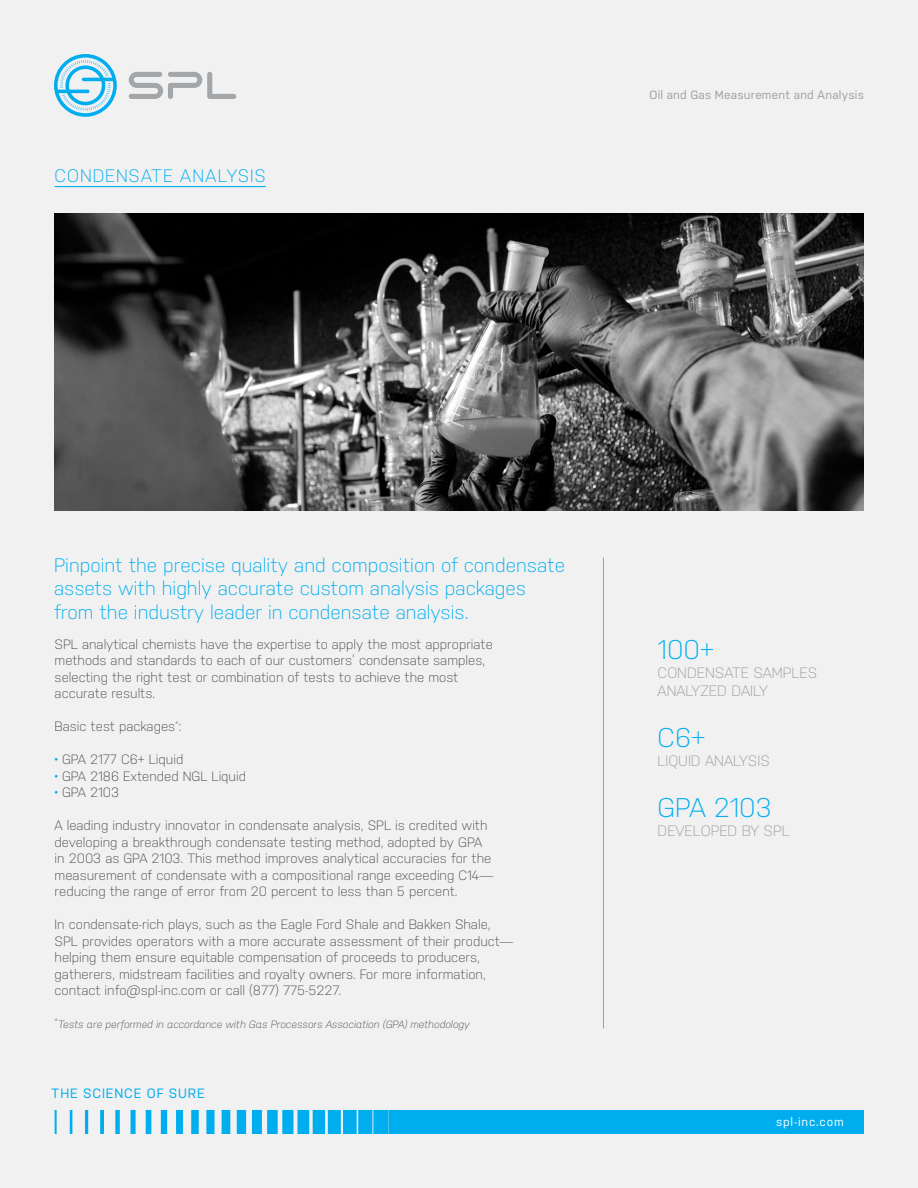
<style>
.page{position:relative;width:918px;height:1188px;background:#f1f1f2}
.page>*{position:absolute;margin:0;border:0;box-sizing:border-box;transform-origin:0 0}
.t1{font:300 27px "Nudista";color:#00aeef}
.t2{font:300 19.5px/23.4px "Nudista";color:#00aeef}
.t3{font:300 18px "Nudista";letter-spacing:.05em;color:#00aeef}
.t4{font:300 15px/18.8px "Nudista";color:#9d9fa2}
.t5{font:300 13.5px/16.5px "Nudista";color:#4d4d4f}
.t6{font:13.5px "Nudista";letter-spacing:.065em;color:#00aeef}
.t7{font:12px "Nudista";letter-spacing:.015em;color:#9d9fa2}
.t8{font:12px "Nudista";letter-spacing:.065em;color:#fff}
.t9{font:italic 300 10.5px "Nudista";color:#4d4d4f}
.s1{color:#00aeef}
</style>
<div class="page">
<svg style="left:54px;top:54px;width:63px;height:63px"></svg>
<svg style="left:129px;top:72px;width:107px;height:27px"></svg>
<hr style="left:55px;top:186px;width:211px;height:1px;background:#00aeef">
<img style="left:54px;top:214px;width:810px;height:297px">
<svg style="left:55px;top:1110px;width:809px;height:24px"></svg>
<hr style="left:603px;top:557px;width:1px;height:471px;background:#9d9fa2">
<h3 class="t3" style="left:55px;top:163px;width:213px">CONDENSATE ANALYSIS</h3>
<p class="t7" style="left:650px;top:86px;width:216px">Oil and Gas Measurement and Analysis</p>
<h2 class="t2" style="left:54px;top:552px;width:513px">Pinpoint the precise quality and composition of condensate assets with highly accurate custom analysis packages from the industry leader in condensate analysis.</h2>
<p class="t5" style="left:55px;top:635px;width:440px">SPL analytical chemists have the expertise to apply the most appropriate methods and standards to each of our customers’ condensate samples, selecting the right test or combination of tests to achieve the most accurate results.</p>
<p class="t5" style="left:55px;top:717px;width:128px">Basic test packages<sup>*</sup>:</p>
<p class="t5" style="left:55px;top:750px;width:130px"><span class="s1">•</span> GPA 2177 C6+ Liquid</p>
<p class="t5" style="left:55px;top:767px;width:193px"><span class="s1">•</span> GPA 2186 Extended NGL Liquid</p>
<p class="t5" style="left:55px;top:783px;width:66px"><span class="s1">•</span> GPA 2103</p>
<p class="t5" style="left:55px;top:816px;width:440px">A leading industry innovator in condensate analysis, SPL is credited with developing a breakthrough condensate testing method, adopted by GPA in 2003 as GPA 2103. This method improves analytical accuracies for the measurement of condensate with a compositional range exceeding C14— reducing the range of error from 20 percent to less than 5 percent.</p>
<p class="t5" style="left:55px;top:915px;width:460px">In condensate-rich plays, such as the Eagle Ford Shale and Bakken Shale, SPL provides operators with a more accurate assessment of their product— helping them ensure equitable compensation of proceeds to producers, gatherers, midstream facilities and royalty owners. For more information, contact info@spl-inc.com or call (877) 775-5227.</p>
<p class="t9" style="left:55px;top:1017px;width:417px"><sup>*</sup>Tests are performed in accordance with Gas Processors Association (GPA) methodology</p>
<p class="t6" style="left:52px;top:1084px;width:155px">THE SCIENCE OF SURE</p>
<h1 class="t1" style="left:658px;top:630px;width:58px">100+</h1>
<p class="t4" style="left:658px;top:662px;width:161px">CONDENSATE SAMPLES<br>ANALYZED DAILY</p>
<h1 class="t1" style="left:658px;top:719px;width:49px">C6+</h1>
<p class="t4" style="left:658px;top:750px;width:114px">LIQUID ANALYSIS</p>
<h1 class="t1" style="left:658px;top:788px;width:116px">GPA 2103</h1>
<p class="t4" style="left:658px;top:820px;width:133px">DEVELOPED BY SPL</p>
<p class="t8" style="left:776px;top:1114px;width:69px">spl-inc.com</p>
</div>
